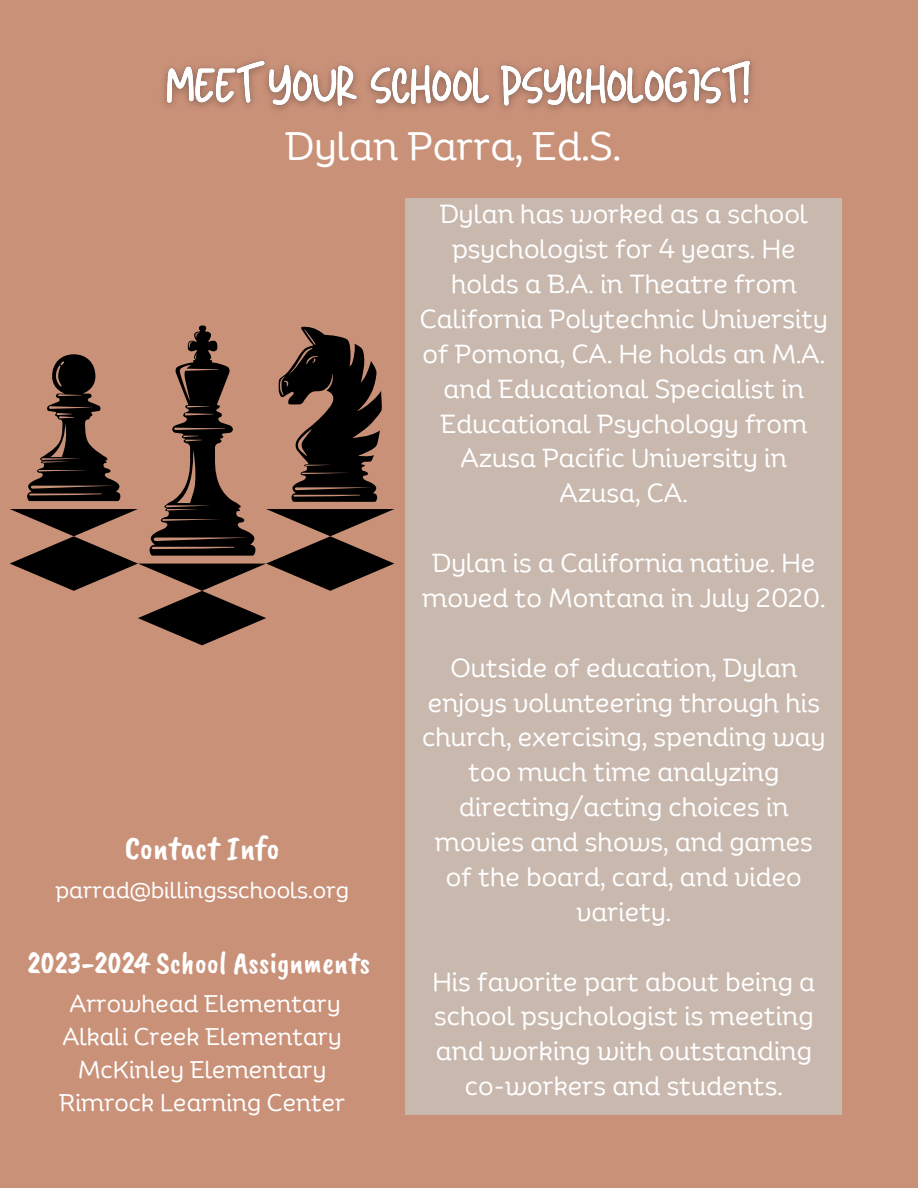
<style>
.page{position:relative;width:918px;height:1188px;background:#ca9179}
.page>*{position:absolute;margin:0;border:0;box-sizing:border-box;transform-origin:0 0}
.t1{font:38.85px "Binate Display";color:#fff}
.t2{font:34.5px "Caveat Brush";color:#fff}
.t3{font:31.65px "Caveat Brush";color:#fff}
.t4{font:25.5px/34.8px "Binate Display";color:#fff;text-align:center}
.t5{font:23.55px "Binate Display";color:#fff}
.t6{font:22.05px "Binate Display";color:#fff}
</style>
<div class="page">
<div style="left:406px;top:198px;width:436px;height:917px;background:#c9b8ae"></div>
<svg style="left:10px;top:325px;width:384px;height:320px"></svg>
<img style="left:163px;top:60px;width:590px;height:50px">
<p class="t1" style="left:285px;top:110px;width:338px">Dylan Parra, Ed.S.</p>
<p class="t4" style="left:420px;top:193px;width:410px">Dylan has worked as a school psychologist for 4 years. He holds a B.A. in Theatre from<br>California Polytechnic University of Pomona, CA. He holds an M.A. and Educational Specialist in<br>Educational Psychology from<br>Azusa Pacific University in<br>Azusa, CA.</p>
<p class="t2" style="left:125px;top:826px;width:157px">Contact Info</p>
<p class="t6" style="left:55px;top:870px;width:295px">parrad@billingsschools.org</p>
<p class="t3" style="left:27px;top:943px;width:344px">2023-2024 School Assignments</p>
<p class="t5" style="left:70px;top:982px;width:272px">Arrowhead Elementary</p>
<p class="t5" style="left:63px;top:1015px;width:280px">Alkali Creek Elementary</p>
<p class="t5" style="left:78px;top:1047px;width:250px">McKinley Elementary</p>
<p class="t5" style="left:59px;top:1080px;width:288px">Rimrock Learning Center</p>
<p class="t4" style="left:422px;top:542px;width:405px">Dylan is a California native. He moved to Montana in July 2020.</p>
<p class="t4" style="left:422px;top:647px;width:405px">Outside of education, Dylan enjoys volunteering through his church, exercising, spending way too much time analyzing directing/acting choices in movies and shows, and games of the board, card, and video variety.</p>
<p class="t4" style="left:432px;top:961px;width:384px">His favorite part about being a school psychologist is meeting and working with outstanding co-workers and students.</p>
</div>
